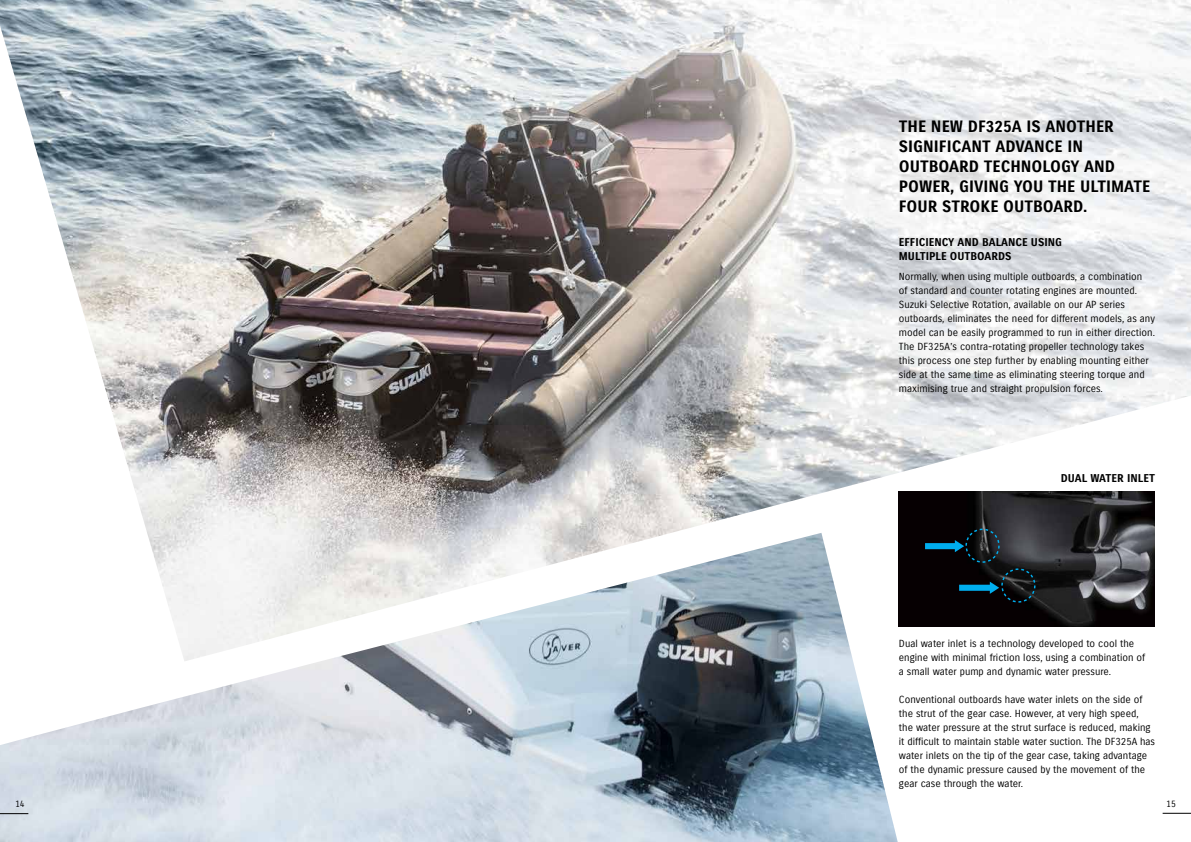
<style>
.page{position:relative;width:1191px;height:842px;background:#fff}
.page>*{position:absolute;margin:0;border:0;box-sizing:border-box;transform-origin:0 0}
.t1{font:16px/20px "Suzuki PRO Bold";color:#000}
.t2{font:11px/14px "Suzuki PRO Bold";color:#000}
.t3{font:10px/14px "Suzuki PRO Regular";color:#000}
.t4{font:9px "Suzuki PRO Regular";color:#000}
</style>
<div class="page">
<img style="left:0;top:0;width:1191px;height:627px">
<img style="left:0;top:533px;width:897px;height:309px">
<svg style="left:1162px;top:813px;width:29px;height:1px"></svg>
<svg style="left:0;top:813px;width:28px;height:1px"></svg>
<h1 class="t1" style="left:899px;top:116px;width:253px">THE NEW DF325A IS ANOTHER<br>SIGNIFICANT ADVANCE IN<br>OUTBOARD TECHNOLOGY AND<br>POWER, GIVING YOU THE ULTIMATE<br>FOUR STROKE OUTBOARD.</h1>
<p class="t2" style="left:899px;top:235px;width:165px">EFFICIENCY AND BALANCE USING<br>MULTIPLE OUTBOARDS</p>
<p class="t3" style="left:899px;top:269px;width:258px">Normally, when using multiple outboards, a combination<br>of standard and counter rotating engines are mounted.<br>Suzuki Selective Rotation, available on our AP series outboards, eliminates the need for different models, as any model can be easily programmed to run in either direction.<br>The DF325A’s contra-rotating propeller technology takes this process one step further by enabling mounting either side at the same time as eliminating steering torque and maximising true and straight propulsion forces.</p>
<p class="t2" style="left:1060px;top:471px;width:96px">DUAL WATER INLET</p>
<p class="t3" style="left:899px;top:637px;width:248px">Dual water inlet is a technology developed to cool the engine with minimal friction loss, using a combination of a small water pump and dynamic water pressure.</p>
<p class="t3" style="left:899px;top:693px;width:258px">Conventional outboards have water inlets on the side of the strut of the gear case. However, at very high speed, the water pressure at the strut surface is reduced, making it difficult to maintain stable water suction. The DF325A has water inlets on the tip of the gear case, taking advantage of the dynamic pressure caused by the movement of the gear case through the water.</p>
<p class="t4" style="left:15px;top:799px;width:11px">14</p>
<p class="t4" style="left:1166px;top:799px;width:11px">15</p>
</div>
